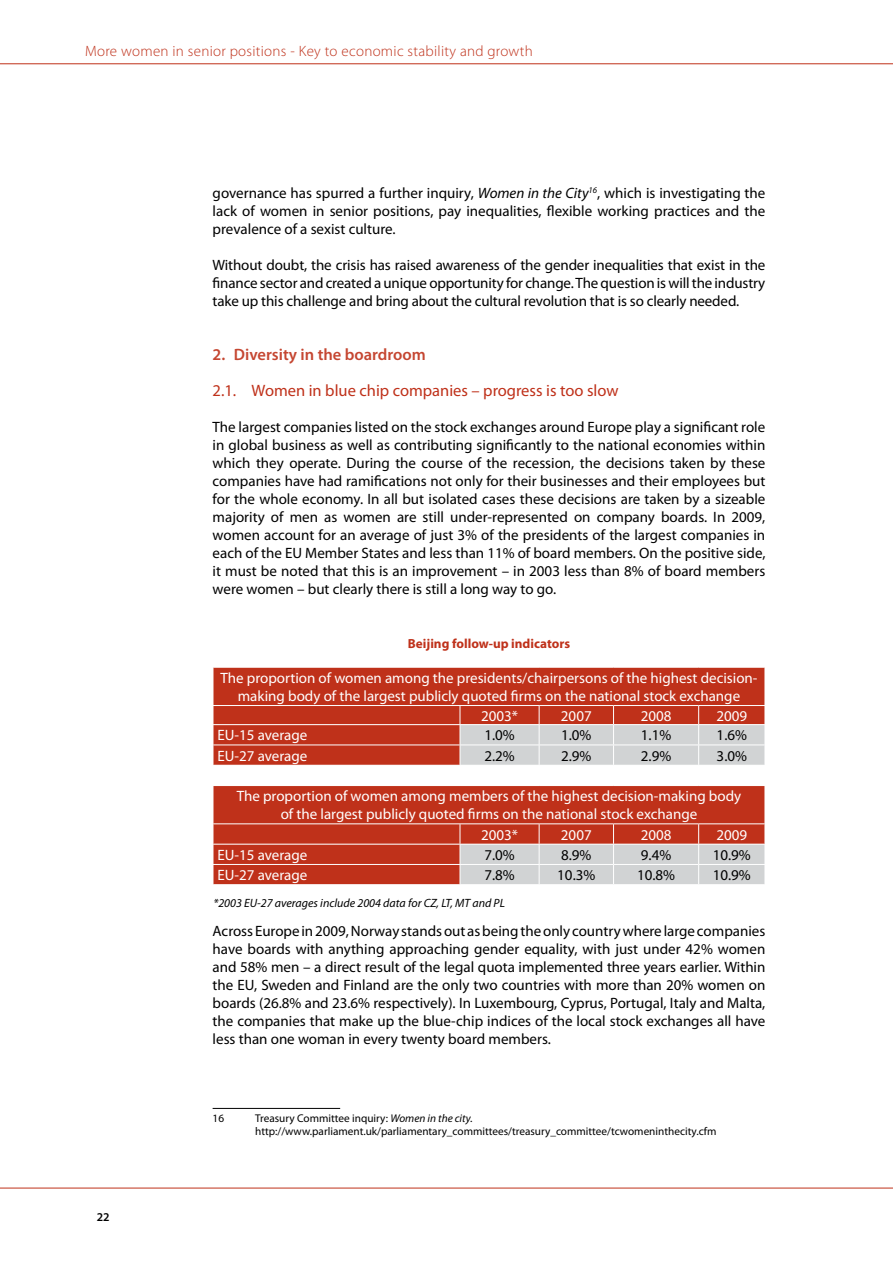
<style>
.page{position:relative;width:893px;height:1263px;background:#fff}
.page>*{position:absolute;margin:0;border:0;box-sizing:border-box;transform-origin:0 0}
.t1{font:16.5px "Myriad Pro";color:#bf311a}
.t2{font:600 16.5px "Myriad Pro";color:#c54631}
.t3{font:15px/18px "Myriad Pro";color:#000;text-align:justify}
.t4{font:15px/18px "Myriad Pro";color:#fff;text-align:center}
.t5{font:300 15px "Myriad Pro";letter-spacing:.02em;color:#bf311a}
.t6{font:700 13.2px "Myriad Pro";color:#bf311a}
.t7{font:italic 12px "Myriad Pro";color:#000}
.t8{font:600 12px "Myriad Pro";color:#000}
.t9{font:11.25px/13.5px "Myriad Pro";color:#000}
.s1{font-style:italic}
</style>
<div class="page">
<hr style="left:0;top:1188px;width:893px;height:1px;background:#bf311a">
<hr style="left:0;top:63px;width:893px;height:1px;background:#bf311a">
<div style="left:214px;top:668px;width:551px;height:56px;background:#bf311a"></div>
<div style="left:461px;top:725px;width:304px;height:40px;background:#d1d3d4"></div>
<svg style="left:461px;top:786px;width:304px;height:98px;background:#c67366"></svg>
<hr style="left:213px;top:705px;width:247px;height:1px;background:#fff">
<hr style="left:460px;top:705px;width:79px;height:1px;background:#fff">
<hr style="left:539px;top:705px;width:74px;height:1px;background:#fff">
<hr style="left:613px;top:705px;width:86px;height:1px;background:#fff">
<hr style="left:699px;top:705px;width:66px;height:1px;background:#fff">
<hr style="left:460px;top:744px;width:79px;height:1px;background:#fff">
<hr style="left:539px;top:744px;width:74px;height:1px;background:#fff">
<svg style="left:539px;top:706px;width:1px;height:59px"></svg>
<hr style="left:613px;top:744px;width:86px;height:1px;background:#fff">
<svg style="left:613px;top:706px;width:1px;height:59px"></svg>
<hr style="left:699px;top:744px;width:66px;height:1px;background:#fff">
<svg style="left:698px;top:706px;width:1px;height:59px"></svg>
<hr style="left:460px;top:823px;width:79px;height:1px;background:#fff">
<hr style="left:539px;top:823px;width:74px;height:1px;background:#fff">
<hr style="left:613px;top:823px;width:86px;height:1px;background:#fff">
<hr style="left:699px;top:823px;width:66px;height:1px;background:#fff">
<hr style="left:460px;top:844px;width:79px;height:1px;background:#fff">
<hr style="left:539px;top:844px;width:74px;height:1px;background:#fff">
<hr style="left:613px;top:844px;width:86px;height:1px;background:#fff">
<hr style="left:699px;top:844px;width:66px;height:1px;background:#fff">
<hr style="left:460px;top:864px;width:79px;height:1px;background:#fff">
<hr style="left:539px;top:864px;width:74px;height:1px;background:#fff">
<svg style="left:539px;top:824px;width:1px;height:60px"></svg>
<hr style="left:613px;top:864px;width:86px;height:1px;background:#fff">
<svg style="left:613px;top:824px;width:1px;height:60px"></svg>
<hr style="left:699px;top:864px;width:66px;height:1px;background:#fff">
<svg style="left:698px;top:824px;width:1px;height:60px"></svg>
<svg style="left:213px;top:706px;width:248px;height:179px;background:#c8513d"></svg>
<hr style="left:213px;top:1108px;width:127px;height:1px;background:#000">
<p class="t5" style="left:85px;top:43px;width:449px">More women in senior positions - Key to economic stability and growth</p>
<p class="t3" style="left:213px;top:184px;width:554px">governance has spurred a further inquiry, <span class="s1">Women in the City</span><sup>16</sup>, which is investigating the lack of women in senior positions, pay inequalities, flexible working practices and the prevalence of a sexist culture.</p>
<p class="t3" style="left:213px;top:256px;width:554px">Without doubt, the crisis has raised awareness of the gender inequalities that exist in the finance sector and created a unique opportunity for change. The question is will the industry take up this challenge and bring about the cultural revolution that is so clearly needed.</p>
<p class="t2" style="left:213px;top:344px;width:215px">2. Diversity in the boardroom</p>
<p class="t1" style="left:213px;top:380px;width:407px">2.1. Women in blue chip companies – progress is too slow</p>
<p class="t3" style="left:213px;top:418px;width:554px">The largest companies listed on the stock exchanges around Europe play a significant role in global business as well as contributing significantly to the national economies within which they operate. During the course of the recession, the decisions taken by these companies have had ramifications not only for their businesses and their employees but for the whole economy. In all but isolated cases these decisions are taken by a sizeable majority of men as women are still under-represented on company boards. In 2009, women account for an average of just 3% of the presidents of the largest companies in each of the EU Member States and less than 11% of board members. On the positive side, it must be noted that this is an improvement – in 2003 less than 8% of board members were women – but clearly there is still a long way to go.</p>
<p class="t6" style="left:408px;top:635px;width:164px">Beijing follow-up indicators</p>
<p class="t4" style="left:220px;top:669px;width:539px">The proportion of women among the presidents/chairpersons of the highest decision&shy;making body of the largest publicly quoted firms on the national stock exchange</p>
<p class="t4" style="left:481px;top:707px;width:39px">2003*</p>
<p class="t4" style="left:561px;top:707px;width:32px">2007</p>
<p class="t4" style="left:641px;top:707px;width:32px">2008</p>
<p class="t4" style="left:716px;top:707px;width:32px">2009</p>
<p class="t4" style="left:217px;top:726px;width:91px">EU-15 average</p>
<p class="t3" style="left:484px;top:726px;width:32px">1.0%</p>
<p class="t3" style="left:561px;top:726px;width:32px">1.0%</p>
<p class="t3" style="left:641px;top:726px;width:32px">1.1%</p>
<p class="t3" style="left:717px;top:726px;width:32px">1.6%</p>
<p class="t4" style="left:217px;top:746px;width:91px">EU-27 average</p>
<p class="t3" style="left:484px;top:746px;width:32px">2.2%</p>
<p class="t3" style="left:561px;top:746px;width:32px">2.9%</p>
<p class="t3" style="left:641px;top:746px;width:32px">2.9%</p>
<p class="t3" style="left:717px;top:746px;width:32px">3.0%</p>
<p class="t4" style="left:237px;top:787px;width:506px">The proportion of women among members of the highest decision-making body of the largest publicly quoted firms on the national stock exchange</p>
<p class="t4" style="left:481px;top:825px;width:39px">2003*</p>
<p class="t4" style="left:561px;top:825px;width:32px">2007</p>
<p class="t4" style="left:641px;top:825px;width:32px">2008</p>
<p class="t4" style="left:716px;top:825px;width:32px">2009</p>
<p class="t4" style="left:217px;top:846px;width:91px">EU-15 average</p>
<p class="t3" style="left:484px;top:846px;width:32px">7.0%</p>
<p class="t3" style="left:561px;top:846px;width:32px">8.9%</p>
<p class="t3" style="left:641px;top:846px;width:32px">9.4%</p>
<p class="t3" style="left:713px;top:846px;width:40px">10.9%</p>
<p class="t4" style="left:217px;top:866px;width:91px">EU-27 average</p>
<p class="t3" style="left:484px;top:866px;width:32px">7.8%</p>
<p class="t3" style="left:557px;top:866px;width:40px">10.3%</p>
<p class="t3" style="left:637px;top:866px;width:40px">10.8%</p>
<p class="t3" style="left:713px;top:866px;width:40px">10.9%</p>
<p class="t7" style="left:213px;top:895px;width:293px">*2003 EU-27 averages include 2004 data for CZ, LT, MT and PL</p>
<p class="t3" style="left:213px;top:922px;width:554px">Across Europe in 2009, Norway stands out as being the only country where large companies have boards with anything approaching gender equality, with just under 42% women and 58% men – a direct result of the legal quota implemented three years earlier. Within the EU, Sweden and Finland are the only two countries with more than 20% women on boards (26.8% and 23.6% respectively). In Luxembourg, Cyprus, Portugal, Italy and Malta, the companies that make up the blue-chip indices of the local stock exchanges all have less than one woman in every twenty board members.</p>
<p class="t8" style="left:97px;top:1209px;width:14px">22</p>
<p class="t9" style="left:213px;top:1111px;width:13px">16</p>
<p class="t9" style="left:255px;top:1111px;width:463px">Treasury Committee inquiry: <span class="s1">Women in the city. </span>http://www.parliament.uk/parliamentary_committees/treasury_committee/tcwomeninthecity.cfm</p>
</div>
